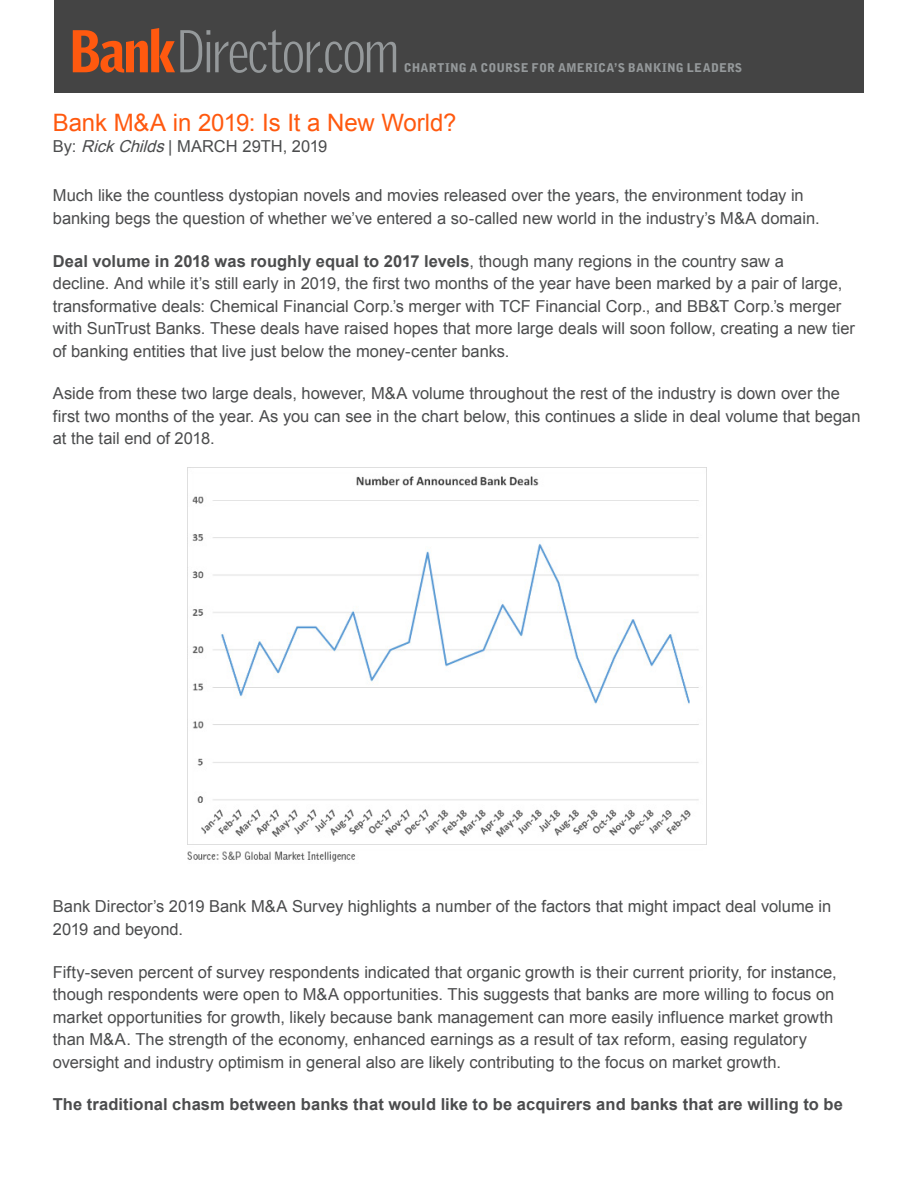
<style>
.page{position:relative;width:918px;height:1188px;background:#fff}
.page>*{position:absolute;margin:0;border:0;box-sizing:border-box;transform-origin:0 0}
.t1{font:300 58.5px "Griffith Gothic Cond";letter-spacing:-.025em;color:#95999b}
.No_Space_After{font:24px "Arial";letter-spacing:-.01em;color:#ff590f}
.t2{font:16.5px/22.5px "Arial";color:#4b4c4d}
.t3{font:700 16.5px "Arial";letter-spacing:.005em;color:#4b4c4d}
.t4{font:900 12px "Bell Gothic Std";letter-spacing:.015em;color:#95999b}
.s1{font-weight:900;color:#ff590f}
.s2{font-style:italic}
.s3{font-weight:700}
</style>
<div class="page">
<div style="left:54px;top:0;width:810px;height:93px;background:#444"></div>
<img style="left:188px;top:468px;width:519px;height:394px">
<h1 class="t1" style="left:70px;top:20px;width:330px"><span class="s1">Bank</span>Director.com</h1>
<p class="t4" style="left:404px;top:61px;width:340px">CHARTING A COURSE FOR AMERICA’S BANKING LEADERS</p>
<p class="No_Space_After" style="left:53px;top:107px;width:405px">Bank M&amp;A in 2019: Is It a New World?</p>
<p class="t2" style="left:53px;top:135px;width:276px">By: <span class="s2">RickChilds</span>| MARCH 29TH, 2019</p>
<p class="t2" style="left:53px;top:185px;width:768px">Much like the countless dystopian novels and movies released over the years, the environment today in banking begs the question of whether we’ve entered a so-called new world in the industry’s M&amp;A domain.</p>
<p class="t2" style="left:53px;top:250px;width:804px"><span class="s3">Deal volume in 2018 was roughly equal to 2017 levels</span>, though many regions in the country saw a<br>decline. And while it’s still early in 2019, the first two months of the year have been marked by a pair of large, transformative deals: Chemical Financial Corp.’s merger with TCF Financial Corp., and BB&amp;T Corp.’s merger with SunTrust Banks. These deals have raised hopes that more large deals will soon follow, creating a new tier of banking entities that live just below the money-center banks.</p>
<p class="t2" style="left:53px;top:383px;width:809px">Aside from these two large deals, however, M&amp;A volume throughout the rest of the industry is down over the first two months of the year. As you can see in the chart below, this continues a slide in deal volume that began at the tail end of 2018.</p>
<p class="t2" style="left:53px;top:896px;width:780px">Bank Director’s 2019 Bank M&amp;A Survey highlights a number of the factors that might impact deal volume in<br>2019 and beyond.</p>
<p class="t2" style="left:53px;top:961px;width:785px">Fifty-seven percent of survey respondents indicated that organic growth is their current priority, for instance, though respondents were open to M&amp;A opportunities. This suggests that banks are more willing to focus on market opportunities for growth, likely because bank management can more easily influence market growth than M&amp;A. The strength of the economy, enhanced earnings as a result of tax reform, easing regulatory oversight and industry optimism in general also are likely contributing to the focus on market growth.</p>
<p class="t3" style="left:53px;top:1094px;width:792px">The traditional chasm between banks that would like to be acquirers and banks that are willing to be</p>
</div>
